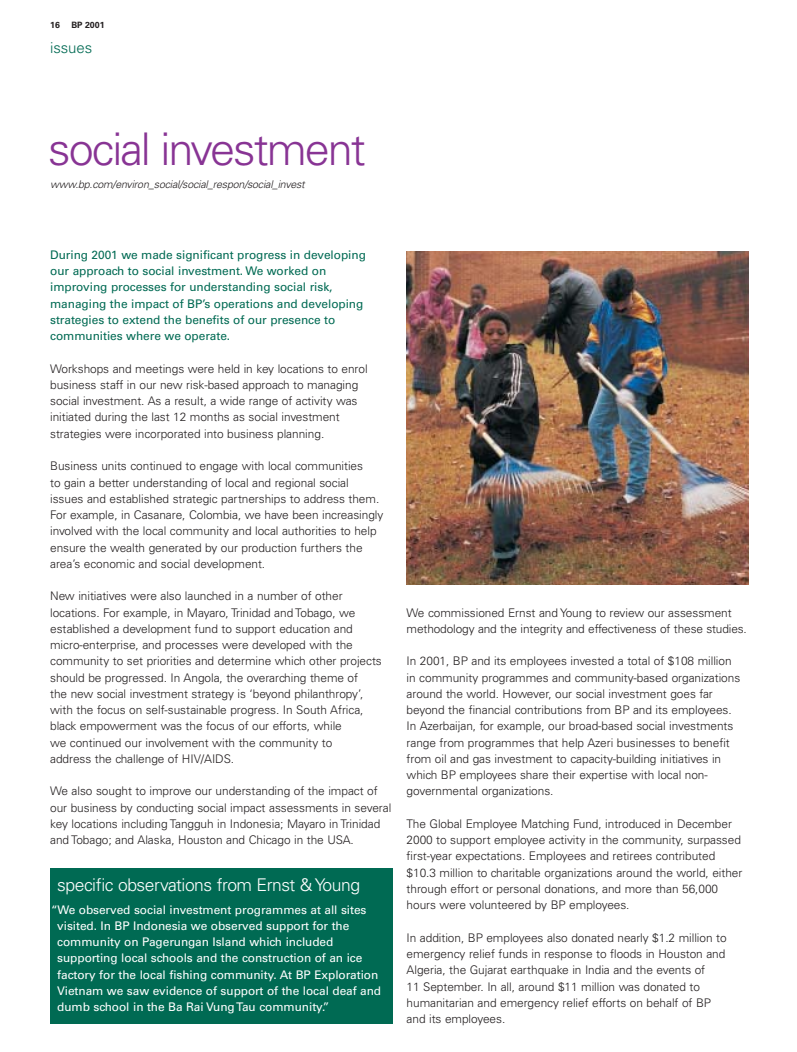
<style>
.page{position:relative;width:797px;height:1052px;background:#fff}
.page>*{position:absolute;margin:0;border:0;box-sizing:border-box;transform-origin:0 0}
.t1{font:300 45px "Univers";letter-spacing:-.045em;color:#883494}
.t2{font:300 17.5px "Univers";letter-spacing:-.03em;color:#fff}
.t3{font:300 15px "Univers";letter-spacing:-.005em;color:#006a53}
.t4{font:300 11.88px/16.2px "Univers";letter-spacing:-.005em;color:#231f20}
.t5{font:11.88px/16.2px "Univers";letter-spacing:-.005em;color:#fff}
.t6{font:11.88px/16.2px "Univers";letter-spacing:-.005em;color:#006a53}
.t7{font:italic 300 10.62px "Univers";letter-spacing:-.015em;color:#231f20}
.t8{font:700 8.75px "Univers";color:#231f20}
</style>
<div class="page">
<img style="left:406px;top:252px;width:342px;height:332px">
<div style="left:50px;top:868px;width:342px;height:155px;background:#006a53"></div>
<p class="t8" style="left:50px;top:22px;width:11px">16</p>
<p class="t8" style="left:71px;top:22px;width:35px">BP 2001</p>
<p class="t3" style="left:50px;top:42px;width:44px">issues</p>
<h1 class="t1" style="left:48px;top:133px;width:319px">social investment</h1>
<p class="t7" style="left:50px;top:180px;width:256px">www.bp.com/environ_social/social_respon/social_invest</p>
<p class="t6" style="left:50px;top:247px;width:317px">During 2001 we made significant progress in developing our approach to social investment. We worked on improving processes for understanding social risk, managing the impact of BP’s operations and developing strategies to extend the benefits of our presence to communities where we operate.</p>
<p class="t4" style="left:50px;top:361px;width:319px">Workshops and meetings were held in key locations to enrol business staff in our new risk-based approach to managing social investment. As a result, a wide range of activity was initiated during the last 12 months as social investment strategies were incorporated into business planning.</p>
<p class="t4" style="left:50px;top:459px;width:334px">Business units continued to engage with local communities<br>to gain a better understanding of local and regional social issues and established strategic partnerships to address them.<br>For example, in Casanare, Colombia, we have been increasingly involved with the local community and local authorities to help ensure the wealth generated by our production furthers the area’s economic and social development.</p>
<p class="t4" style="left:50px;top:589px;width:333px">New initiatives were also launched in a number of other locations. For example, in Mayaro, Trinidad and Tobago, we established a development fund to support education and micro-enterprise, and processes were developed with the community to set priorities and determine which other projects should be progressed. In Angola, the overarching theme of<br>the new social investment strategy is ‘beyond philanthropy’, with the focus on self-sustainable progress. In South Africa, black empowerment was the focus of our efforts, while<br>we continued our involvement with the community to<br>address the challenge of HIV/AIDS.</p>
<p class="t4" style="left:50px;top:784px;width:342px">We also sought to improve our understanding of the impact of our business by conducting social impact assessments in several key locations including Tangguh in Indonesia; Mayaro in Trinidad and Tobago; and Alaska, Houston and Chicago in the USA.</p>
<h2 class="t2" style="left:57px;top:878px;width:304px">specific observations from Ernst &amp; Young</h2>
<p class="t5" style="left:57px;top:902px;width:325px;text-indent:-6px">“We observed social investment programmes at all sites visited. In BP Indonesia we observed support for the community on Pagerungan Island which included supporting local schools and the construction of an ice factory for the local fishing community. At BP Exploration Vietnam we saw evidence of support of the local deaf and dumb school in the Ba Rai Vung Tau community.”</p>
<p class="t4" style="left:406px;top:605px;width:342px">We commissioned Ernst and Young to review our assessment methodology and the integrity and effectiveness of these studies.</p>
<p class="t4" style="left:406px;top:654px;width:335px">In 2001, BP and its employees invested a total of $108 million in community programmes and community-based organizations around the world. However, our social investment goes far beyond the financial contributions from BP and its employees.<br>In Azerbaijan, for example, our broad-based social investments range from programmes that help Azeri businesses to benefit from oil and gas investment to capacity-building initiatives in which BP employees share their expertise with local non&shy;governmental organizations.</p>
<p class="t4" style="left:406px;top:816px;width:337px">The Global Employee Matching Fund, introduced in December 2000 to support employee activity in the community, surpassed first-year expectations. Employees and retirees contributed $10.3 million to charitable organizations around the world, either through effort or personal donations, and more than 56,000 hours were volunteered by BP employees.</p>
<p class="t4" style="left:406px;top:930px;width:321px">In addition, BP employees also donated nearly $1.2 million to emergency relief funds in response to floods in Houston and Algeria, the Gujarat earthquake in India and the events of<br>11 September. In all, around $11 million was donated to humanitarian and emergency relief efforts on behalf of BP and its employees.</p>
</div>
